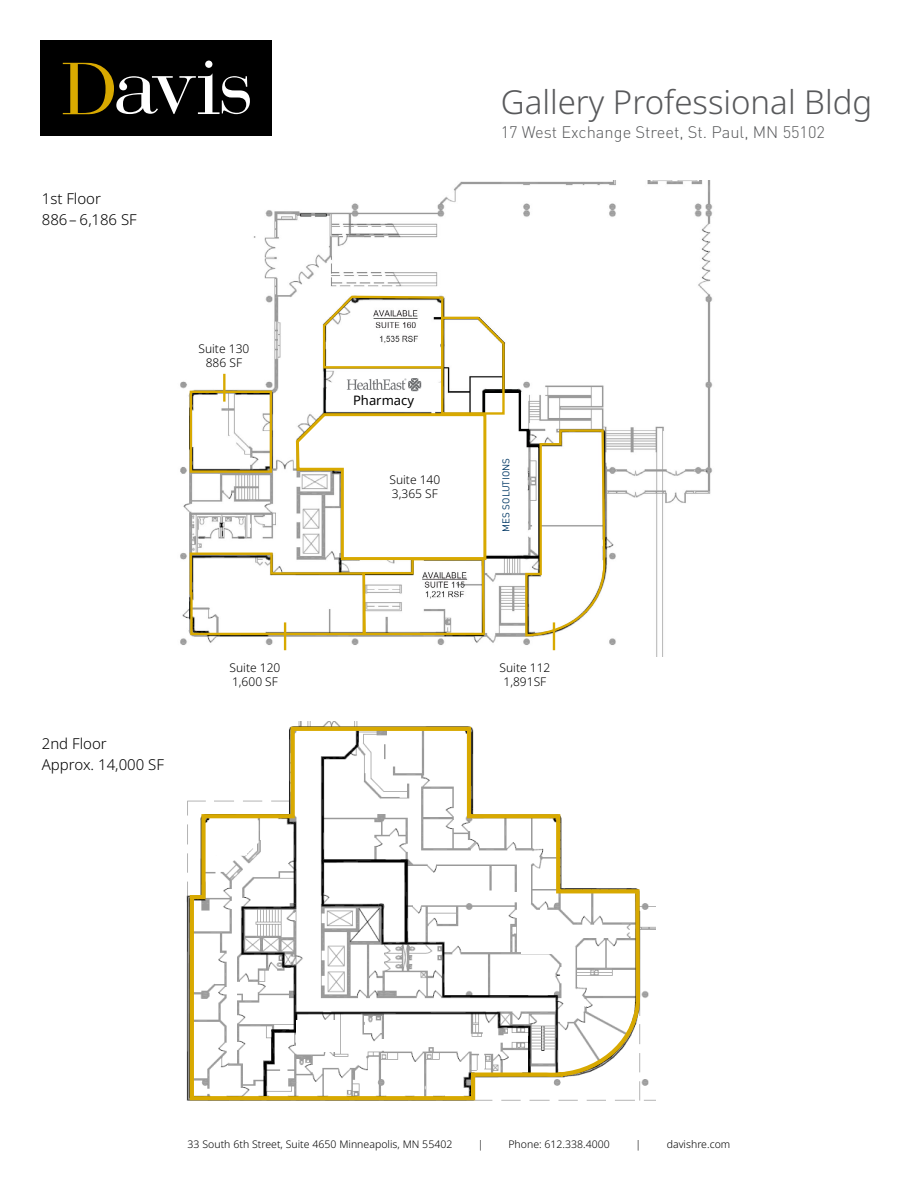
<style>
.page{position:relative;width:918px;height:1188px;background:#fff}
.page>*{position:absolute;margin:0;border:0;box-sizing:border-box;transform-origin:0 0}
.t1{font:300 33px "Noto Sans";color:#58595b}
.t2{font:300 16.5px "DIN";color:#58595b}
.t3{font:300 15px/21px "Noto Sans";color:#000}
.t4{font:13.05px "Noto Sans";color:#000}
.t5{font:300 12px/14.2px "Noto Sans";color:#000}
.t6{font:300 10.5px "Noto Sans";letter-spacing:.005em;color:#000}
.t7{font:9.75px "DIN";color:#003764}
</style>
<div class="page">
<div style="left:40px;top:40px;width:232px;height:96px;background:#000"></div>
<div style="left:205px;top:61px;width:7px;height:7px;background:#fff;border-radius:50%"></div>
<svg style="left:63px;top:63px;width:187px;height:51px"></svg>
<img style="left:180px;top:180px;width:533px;height:476px">
<hr style="left:284px;top:622px;width:2px;height:28px;background:#d8a900">
<hr style="left:553px;top:622px;width:2px;height:28px;background:#d8a900">
<img style="left:186px;top:722px;width:470px;height:379px">
<svg style="left:188px;top:725px;width:454px;height:376px"></svg>
<svg style="left:207px;top:820px;width:52px;height:36px"></svg>
<svg style="left:189px;top:294px;width:418px;height:344px"></svg>
<h3 class="t3" style="left:42px;top:189px;width:97px">1st Floor<br>886– 6,186 SF</h3>
<p class="t5" style="left:199px;top:342px;width:52px;text-align:center">Suite 130<br>886 SF</p>
<h1 class="t1" style="left:501px;top:79px;width:373px">Gallery Professional Bldg</h1>
<h2 class="t2" style="left:501px;top:121px;width:326px">17 West Exchange Street, St. Paul, MN 55102</h2>
<p class="t4" style="left:353px;top:391px;width:63px">Pharmacy</p>
<p class="t5" style="left:378px;top:472px;width:60px">Suite 3365<br>108 277</p>
<p class="t5" style="left:389px;top:473px;width:52px">Suite 140<br>3,365 SF</p>
<p class="t7" style="left:500px;top:532px;width:75px;rotate:-90deg">MES SOLUTIONS</p>
<h3 class="t3" style="left:42px;top:733px;width:124px">2nd Floor<br>Approx. 14,000 SF</h3>
<p class="t5" style="left:230px;top:661px;width:52px">Suite 120<br>1,600 SF</p>
<p class="t5" style="left:500px;top:661px;width:52px;text-align:center">Suite 112<br>1,891SF</p>
<p class="t6" style="left:188px;top:1136px;width:266px">33 South 6th Street, Suite 4650 Minneapolis, MN 55402</p>
<p class="t6" style="left:478px;top:1136px;width:7px">|</p>
<p class="t6" style="left:508px;top:1136px;width:103px">Phone: 612.338.4000</p>
<p class="t6" style="left:636px;top:1136px;width:7px">|</p>
<p class="t6" style="left:667px;top:1136px;width:65px">davishre.com</p>
</div>
